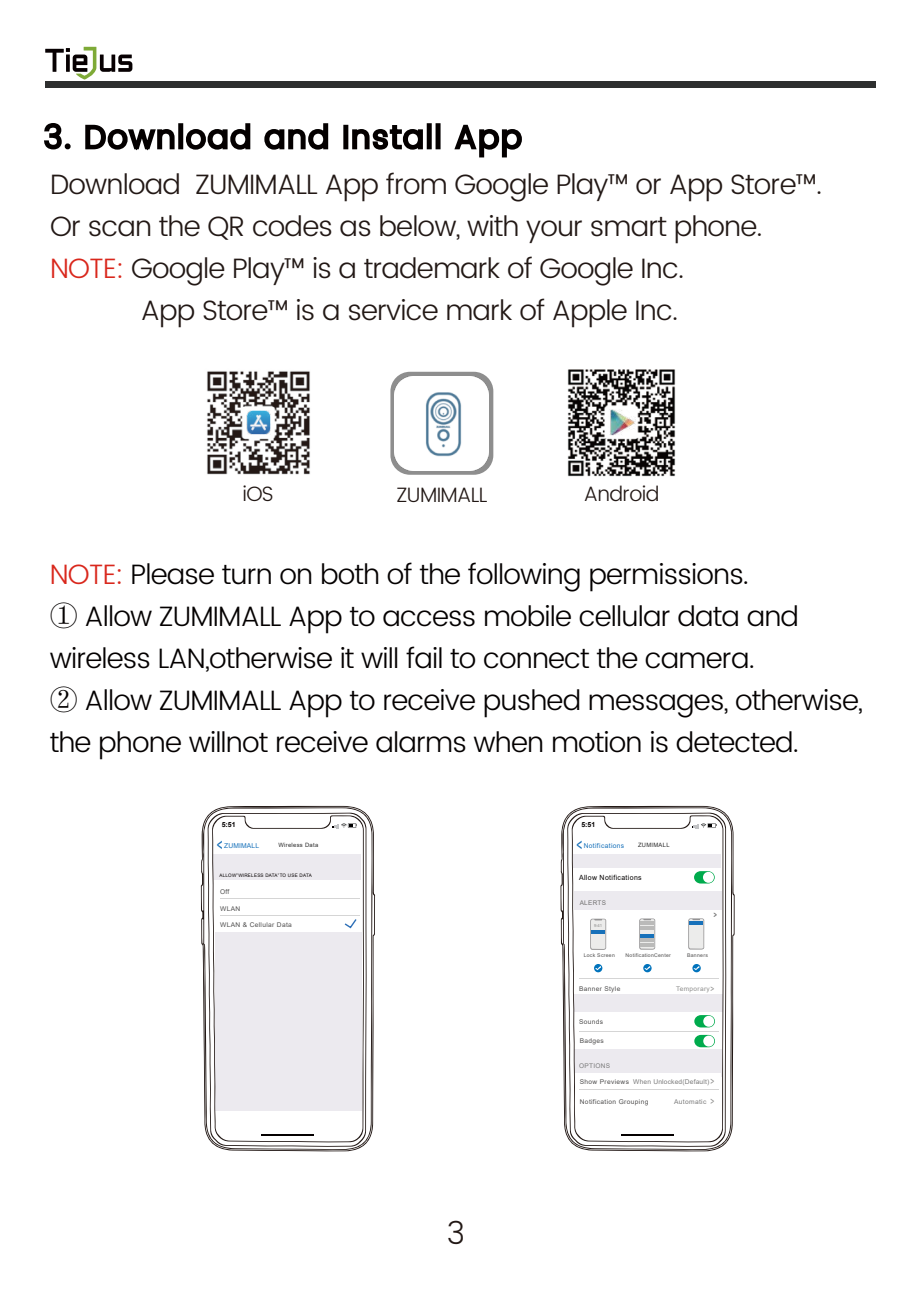
<style>
.page{position:relative;width:918px;height:1290px;background:#fff}
.page>*{position:absolute;margin:0;border:0;box-sizing:border-box;transform-origin:0 0}
.t1{font:300 31.15px "Poppins";color:#221815}
.t2{font:300 28px/42px "Poppins";letter-spacing:-.03em;color:#040000}
.t3{font:300 28px "Poppins";letter-spacing:-.03em;color:#221815}
.t4{font:300 20.65px "Poppins";letter-spacing:-.03em;color:#221815}
.t5{font:17.5px "Arial";color:#176fb8;scale:.58 1}
.t6{font:10.85px "Arial";color:#8e8e8d;scale:.62 1}
.t7{font:9.1px "Arial";color:#7f7f7f;scale:.57 1}
.t8{font:7px "Arial";letter-spacing:.05em;color:#040000}
.t9{font:700 7px "Arial";color:#040000}
.t10{font:6.65px "Arial";letter-spacing:.05em;color:#504f4f}
.t11{font:6.65px "Arial";letter-spacing:.025em;color:#7a7a7a}
.t12{font:6.65px "Arial";letter-spacing:.05em;color:#1771ba}
.t13{font:6.65px "Arial";letter-spacing:.05em;color:#8e8e8d}
.t14{font:6.65px "Arial";letter-spacing:.05em;color:#7a7a7a}
.t15{font:6.65px "Arial";letter-spacing:.025em;color:#1771ba}
.t16{font:6.3px "Arial";letter-spacing:.05em;color:#7a7a7a}
.t17{font:6.3px "Arial";letter-spacing:.05em;color:#717070}
.t18{font:5.95px "Arial";letter-spacing:.05em;color:#2b2b2b}
.t19{font:4.9px "Arial";letter-spacing:.05em;color:#504f4f}
.t20{font:4.9px "Arial";letter-spacing:.05em;color:#040000}
.t21{font:4.2px "Arial";color:#898989;scale:1.04 1}
.s1{color:#d9271c}
.s2{font-family:"Adobe Song Std"}
.s3{color:#504f4f}
.s4{font-size:9.1px}
.s5{font-size:10.85px;color:#8e8e8d}
</style>
<div class="page">
<svg style="left:44px;top:123px;width:27px;height:27px"></svg>
<svg style="left:85px;top:124px;width:90px;height:27px"></svg>
<div style="left:178px;top:123px;width:5px;height:26px;border:3px solid #040000"></div>
<svg style="left:186px;top:123px;width:65px;height:27px"></svg>
<svg style="left:264px;top:123px;width:65px;height:27px"></svg>
<div style="left:343px;top:125px;width:5px;height:24px;border:3px solid #040000"></div>
<svg style="left:352px;top:125px;width:71px;height:25px"></svg>
<div style="left:427px;top:123px;width:5px;height:26px;border:3px solid #040000"></div>
<div style="left:435px;top:123px;width:5px;height:26px;border:3px solid #040000"></div>
<svg style="left:454px;top:124px;width:68px;height:34px"></svg>
<img style="left:207px;top:371px;width:103px;height:104px">
<img style="left:246px;top:411px;width:24px;height:23px">
<img style="left:567px;top:369px;width:109px;height:108px">
<img style="left:610px;top:410px;width:25px;height:25px">
<div style="left:390px;top:372px;width:103px;height:103px;background:#8e8e8e;border-radius:20px"></div>
<img style="left:395px;top:376px;width:94px;height:94px">
<svg style="left:560px;top:806px;width:175px;height:345px"></svg>
<svg style="left:567px;top:813px;width:159px;height:334px"></svg>
<svg style="left:571px;top:815px;width:152px;height:327px"></svg>
<svg style="left:692px;top:823px;width:25px;height:5px"></svg>
<svg style="left:201px;top:806px;width:174px;height:345px"></svg>
<svg style="left:207px;top:813px;width:160px;height:334px"></svg>
<svg style="left:212px;top:815px;width:152px;height:327px;fill:#eceaef"></svg>
<svg style="left:332px;top:823px;width:25px;height:5px"></svg>
<svg style="left:343px;top:917px;width:15px;height:12px"></svg>
<div style="left:45px;top:81px;width:831px;height:6px;background:#2e2f2f"></div>
<svg style="left:45px;top:47px;width:87px;height:33px"></svg>
<p class="t3" style="left:50px;top:164px;width:773px">Download ZUMIMALL App from Google Play™ or App Store™.</p>
<p class="t3" style="left:50px;top:206px;width:714px">Or scan the QR codes as below, with your smart phone.</p>
<p class="t3" style="left:50px;top:248px;width:635px"><span class="s1">NOTE:</span> Google Play™ is a trademark of Google Inc.</p>
<p class="t3" style="left:141px;top:290px;width:539px">App Store™ is a service mark of Apple Inc.</p>
<p class="t4" style="left:242px;top:479px;width:33px">iOS</p>
<p class="t4" style="left:397px;top:480px;width:92px">ZUMIMALL</p>
<p class="t4" style="left:584px;top:479px;width:77px">Android</p>
<p class="t2" style="left:50px;top:554px;width:815px"><span class="s1">NOTE:</span> Please turn on both of the following permissions.<br><span class="s2">①</span> Allow ZUMIMALL App to access mobile cellular data and wireless LAN,otherwise it will fail to connect the camera.<br><span class="s2">②</span> Allow ZUMIMALL App to receive pushed messages, otherwise, the phone willnot receive alarms when motion is detected.</p>
<p class="t9" style="left:222px;top:820px;width:16px">5:51</p>
<p class="t5" style="left:217px;top:833px;width:12px">&lt;</p>
<p class="t15" style="left:224px;top:841px;width:37px">ZUMIMALL</p>
<p class="t18" style="left:278px;top:841px;width:41px">Wireless Data</p>
<p class="t20" style="left:219px;top:871px;width:94px">ALLOW”WIRELESS DATA”TO USE DATA</p>
<p class="t10" style="left:220px;top:887px;width:11px">Off</p>
<p class="t10" style="left:220px;top:904px;width:22px">WLAN</p>
<p class="t10" style="left:220px;top:920px;width:73px">WLAN &amp; Cellular Data</p>
<p class="t1" style="left:447px;top:1211px;width:20px">3</p>
<p class="t9" style="left:581px;top:820px;width:16px">5:51</p>
<p class="t5" style="left:576px;top:833px;width:12px">&lt;</p>
<p class="t12" style="left:584px;top:841px;width:42px">Notifications</p>
<p class="t18" style="left:638px;top:841px;width:33px">ZUMIMALL</p>
<p class="t8" style="left:579px;top:872px;width:64px">Allow Notifications</p>
<p class="t17" style="left:580px;top:898px;width:28px">ALERTS</p>
<p class="t7" style="left:714px;top:908px;width:7px">&gt;</p>
<p class="t21" style="left:594px;top:923px;width:9px">9:41</p>
<p class="t19" style="left:584px;top:952px;width:33px">Lock Screen</p>
<p class="t10" style="left:579px;top:984px;width:43px">Banner Style</p>
<p class="t10" style="left:579px;top:1017px;width:26px">Sounds</p>
<p class="t10" style="left:580px;top:1036px;width:26px">Badges</p>
<p class="t16" style="left:579px;top:1062px;width:33px">OPTIONS</p>
<p class="t11" style="left:580px;top:1077px;width:131px"><span class="s3">Show Previews</span> When Unlocked(Default)</p>
<p class="t19" style="left:625px;top:952px;width:47px">NotificationCenter</p>
<p class="t19" style="left:687px;top:952px;width:22px">Banners</p>
<p class="t13" style="left:676px;top:984px;width:40px">Temporary<span class="s4">&gt;</span></p>
<p class="t6" style="left:710px;top:1074px;width:8px">&gt;</p>
<p class="t10" style="left:580px;top:1097px;width:70px">Notification Grouping</p>
<p class="t14" style="left:674px;top:1096px;width:42px">Automatic <span class="s5">&gt;</span></p>
</div>
